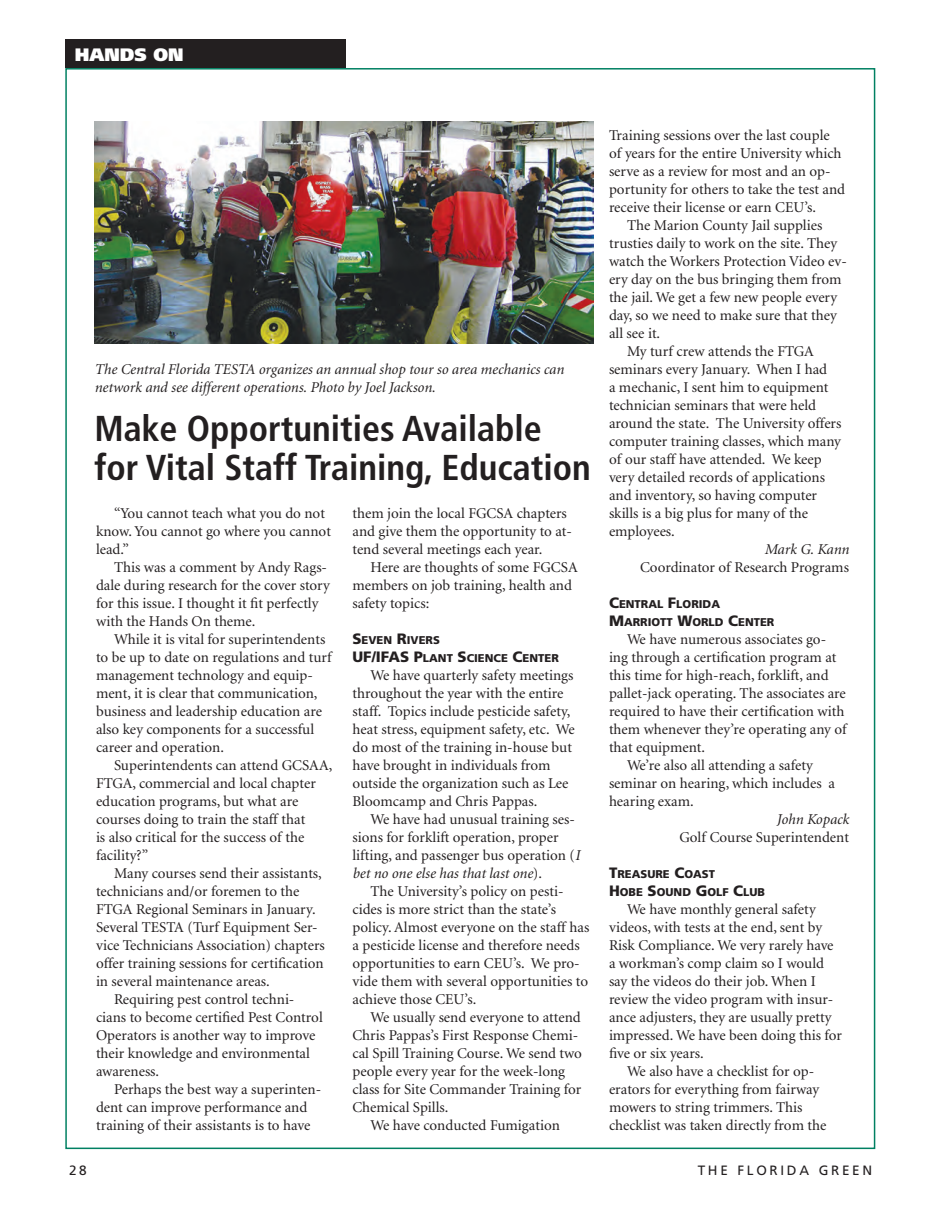
<style>
.page{position:relative;width:945px;height:1215px;background:#fff}
.page>*{position:absolute;margin:0;border:0;box-sizing:border-box;transform-origin:0 0}
.Hed_Spotlight{font:700 condensed 36px/39px "Frutiger";color:#231f20}
.t1{font:900 18px "Frutiger";color:#fff}
.Basic_Body{font:15px/18px "Minion";color:#231f20}
.Cutline{font:italic 15px/18px "Minion";color:#231f20}
.Basic_Body-2{font:italic 15px "Minion";color:#231f20}
.t2{font:13.5px "Frutiger";letter-spacing:.2em;color:#231f20}
.Subhed{font:900 11.25px "Frutiger";color:#231f20}
.s1{font-size:15px}
.s2{font-style:italic}
</style>
<div class="page">
<div style="left:65px;top:68px;width:810px;height:1081px;background:#fff;border:2px solid #008062"></div>
<div style="left:65px;top:39px;width:281px;height:29px;background:#231f20"></div>
<img style="left:94px;top:122px;width:500px;height:221px">
<p class="t1" style="left:75px;top:43px;width:110px">HANDS ON</p>
<p class="Cutline" style="left:94px;top:360px;width:471px">The Central Florida TESTA organizes an annual shop tour so area mechanics can network and see different operations. Photo by Joel Jackson.</p>
<p class="Hed_Spotlight" style="left:94px;top:410px;width:498px">Make Opportunities Available for Vital Staff Training, Education</p>
<p class="Basic_Body" style="left:96px;top:504px;width:236px;text-indent:18px">“You cannot teach what you do not know. You cannot go where you cannot lead.”</p>
<p class="Basic_Body" style="left:96px;top:558px;width:235px;text-indent:18px">This was a comment by Andy Rags&shy;dale during research for the cover story for this issue. I thought it fit perfectly with the Hands On theme.</p>
<p class="Basic_Body" style="left:96px;top:630px;width:237px;text-indent:18px">While it is vital for superintendents to be up to date on regulations and turf management technology and equip&shy;ment, it is clear that communication, business and leadership education are also key components for a successful career and operation.</p>
<p class="Basic_Body" style="left:96px;top:756px;width:238px;text-indent:18px">Superintendents can attend GCSAA,<br>FTGA, commercial and local chapter education programs, but what are courses doing to train the staff that<br>is also critical for the success of the facility?”</p>
<p class="Basic_Body" style="left:96px;top:864px;width:230px;text-indent:18px">Many courses send their assistants, technicians and/or foremen to the FTGA Regional Seminars in January.<br>Several TESTA (Turf Equipment Ser&shy;vice Technicians Association) chapters offer training sessions for certification in several maintenance areas.</p>
<p class="Basic_Body" style="left:96px;top:990px;width:228px;text-indent:18px">Requiring pest control techni&shy;cians to become certified Pest Control<br>Operators is another way to improve their knowledge and environmental awareness.</p>
<p class="Basic_Body" style="left:96px;top:1080px;width:227px;text-indent:18px">Perhaps the best way a superinten&shy;dent can improve performance and training of their assistants is to have</p>
<p class="Basic_Body" style="left:352px;top:504px;width:221px">them join the local FGCSA chapters and give them the opportunity to at&shy;tend several meetings each year.</p>
<p class="Basic_Body" style="left:352px;top:558px;width:227px;text-indent:18px">Here are thoughts of some FGCSA members on job training, health and safety topics:</p>
<p class="Subhed" style="left:352px;top:633px;width:88px"><span class="s1">S</span>EVEN <span class="s1">R</span>IVERS</p>
<p class="Subhed" style="left:352px;top:651px;width:208px"><span class="s1">UF/IFAS P</span>LANT <span class="s1">S</span>CIENCE <span class="s1">C</span>ENTER</p>
<p class="Basic_Body" style="left:352px;top:666px;width:224px;text-indent:18px">We have quarterly safety meetings throughout the year with the entire staff. Topics include pesticide safety, heat stress, equipment safety, etc. We do most of the training in-house but have brought in individuals from outside the organization such as Lee Bloomcamp and Chris Pappas.</p>
<p class="Basic_Body" style="left:352px;top:810px;width:229px;text-indent:18px">We have had unusual training ses&shy;sions for forklift operation, proper lifting, and passenger bus operation (<span class="s2">I bet no one else has that last one</span>).</p>
<p class="Basic_Body" style="left:352px;top:882px;width:238px;text-indent:18px">The University’s policy on pesti&shy;cides is more strict than the state’s policy. Almost everyone on the staff has a pesticide license and therefore needs opportunities to earn CEU’s. We pro&shy;vide them with several opportunities to achieve those CEU’s.</p>
<p class="Basic_Body" style="left:352px;top:1008px;width:231px;text-indent:18px">We usually send everyone to attend Chris Pappas’s First Response Chemi&shy;cal Spill Training Course. We send two people every year for the week-long class for Site Commander Training for Chemical Spills.</p>
<p class="Basic_Body" style="left:370px;top:1116px;width:191px">We have conducted Fumigation</p>
<p class="Basic_Body" style="left:609px;top:126px;width:238px">Training sessions over the last couple of years for the entire University which serve as a review for most and an op&shy;portunity for others to take the test and receive their license or earn CEU’s.</p>
<p class="Basic_Body" style="left:609px;top:216px;width:240px;text-indent:18px">The Marion County Jail supplies trusties daily to work on the site. They watch the Workers Protection Video ev&shy;ery day on the bus bringing them from the jail. We get a few new people every day, so we need to make sure that they all see it.</p>
<p class="Basic_Body" style="left:609px;top:342px;width:234px;text-indent:18px">My turf crew attends the FTGA seminars every January. When I had<br>a mechanic, I sent him to equipment technician seminars that were held around the state. The University offers computer training classes, which many of our staff have attended. We keep very detailed records of applications and inventory, so having computer skills is a big plus for many of the employees.</p>
<p class="Basic_Body-2" style="left:764px;top:541px;width:86px">Mark G. Kann</p>
<p class="Basic_Body" style="left:640px;top:558px;width:210px">Coordinator of Research Programs</p>
<p class="Subhed" style="left:609px;top:597px;width:113px"><span class="s1">C</span>ENTRAL <span class="s1">F</span>LORIDA</p>
<p class="Subhed" style="left:609px;top:615px;width:167px"><span class="s1">M</span>ARRIOTT <span class="s1">W</span>ORLD <span class="s1">C</span>ENTER</p>
<p class="Basic_Body" style="left:609px;top:630px;width:239px;text-indent:18px">We have numerous associates go&shy;ing through a certification program at this time for high-reach, forklift, and pallet-jack operating. The associates are required to have their certification with them whenever they’re operating any of that equipment.</p>
<p class="Basic_Body" style="left:609px;top:756px;width:228px;text-indent:18px">We’re also all attending a safety seminar on hearing, which includes a hearing exam.</p>
<p class="Basic_Body-2" style="left:777px;top:811px;width:74px">John Kopack</p>
<p class="Basic_Body" style="left:679px;top:828px;width:171px">Golf Course Superintendent</p>
<p class="Subhed" style="left:609px;top:867px;width:108px"><span class="s1">T</span>REASURE <span class="s1">C</span>OAST</p>
<p class="Subhed" style="left:609px;top:885px;width:158px"><span class="s1">H</span>OBE <span class="s1">S</span>OUND <span class="s1">G</span>OLF <span class="s1">C</span>LUB</p>
<p class="Basic_Body" style="left:609px;top:900px;width:235px;text-indent:18px">We have monthly general safety videos, with tests at the end, sent by Risk Compliance. We very rarely have a workman’s comp claim so I would say the videos do their job. When I review the video program with insur&shy;ance adjusters, they are usually pretty impressed. We have been doing this for five or six years.</p>
<p class="Basic_Body" style="left:609px;top:1062px;width:219px;text-indent:18px">We also have a checklist for op&shy;erators for everything from fairway mowers to string trimmers. This checklist was taken directly from the</p>
<p class="t2" style="left:69px;top:1162px;width:19px">28</p>
<p class="t2" style="left:698px;top:1162px;width:176px">THE FLORIDA GREEN</p>
</div>
